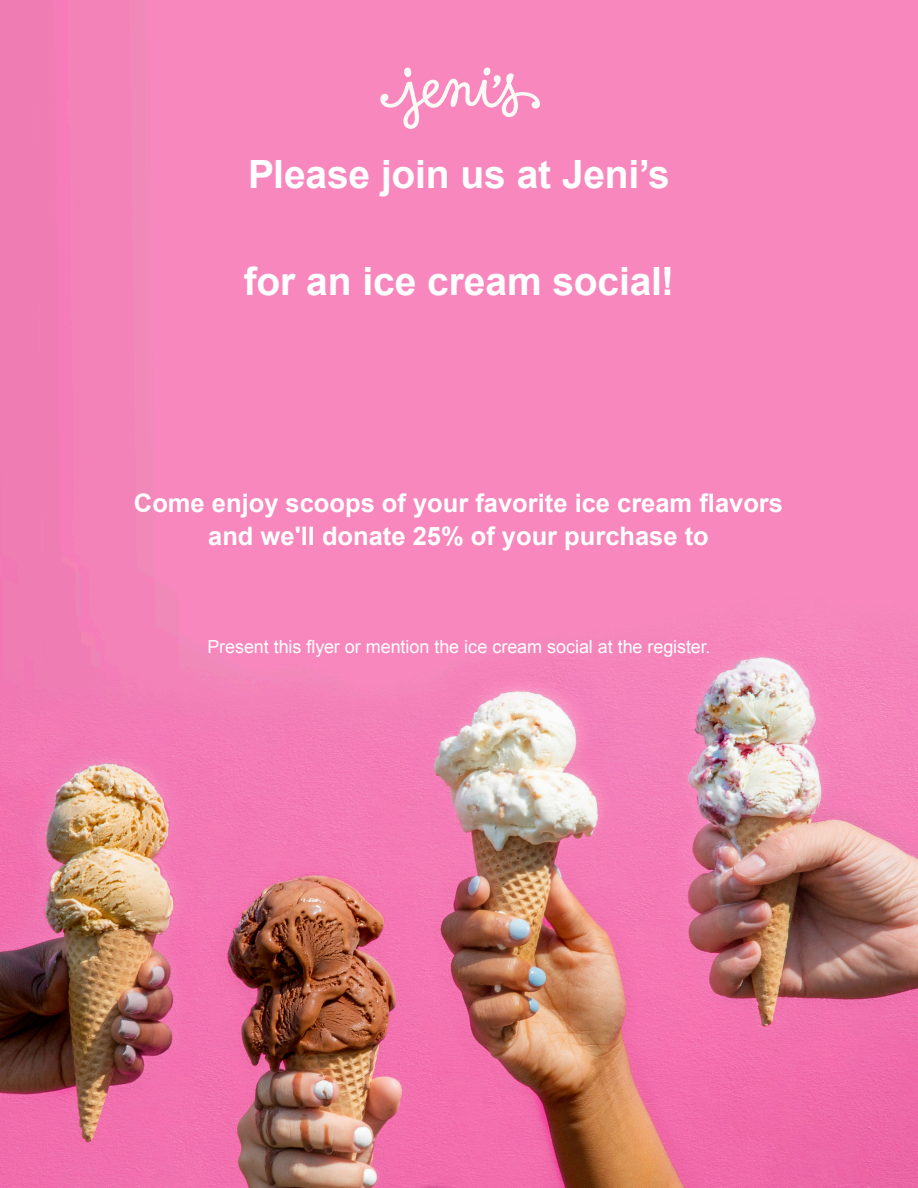
<style>
.page{position:relative;width:918px;height:1188px;background:#fff}
.page>*{position:absolute;margin:0;border:0;box-sizing:border-box;transform-origin:0 0}
.t1{font:700 39px "Arial";letter-spacing:-.005em;color:#fff}
.t2{font:700 25.5px/33px "Arial";color:#fff;text-align:center}
.t3{font:18px "Arial";letter-spacing:-.005em;color:#fff}
</style>
<div class="page">
<img style="left:0;top:0;width:918px;height:1188px">
<svg style="left:378px;top:67px;width:162px;height:62px"></svg>
<p class="t1" style="left:248px;top:148px;width:423px">Please join us at Jeni’s</p>
<p class="t1" style="left:244px;top:256px;width:432px">for an ice cream social!</p>
<p class="t2" style="left:134px;top:487px;width:651px">Come enjoy scoops of your favorite ice cream flavors and we'll donate 25% of your purchase to</p>
<p class="t3" style="left:208px;top:635px;width:504px">Present this flyer or mention the ice cream social at the register.</p>
</div>
